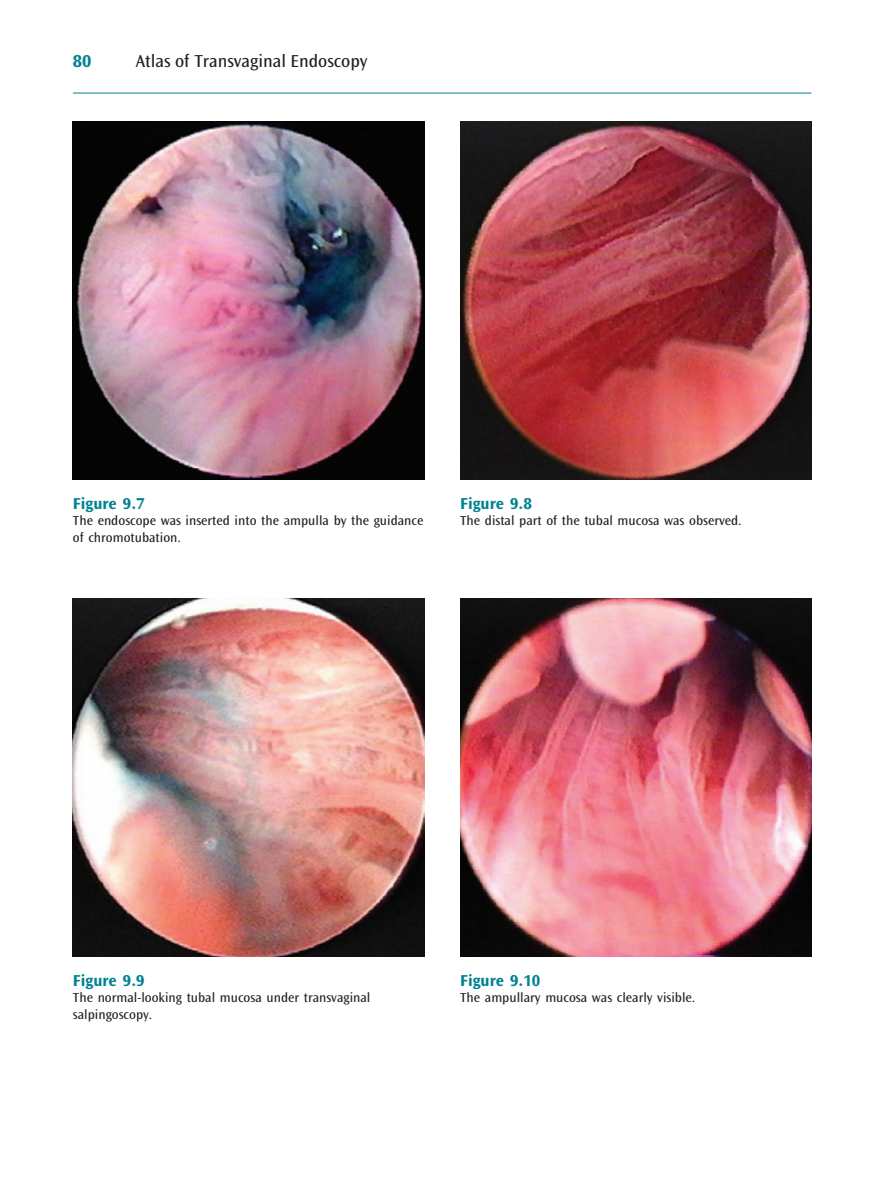
<style>
.page{position:relative;width:887px;height:1193px;background:#fff}
.page>*{position:absolute;margin:0;border:0;box-sizing:border-box;transform-origin:0 0}
.t1{font:18px "Ocean Sans";color:#231f20}
.t2{font:700 18px "Ocean Sans";color:#008293}
.t3{font:700 16.5px "Ocean Sans";color:#008293}
.t4{font:13.5px/16.5px "Ocean Sans";color:#231f20}
</style>
<div class="page">
<img style="left:72px;top:92px;width:740px;height:865px">
<h1 class="t2" style="left:73px;top:54px;width:20px">80</h1>
<h1 class="t1" style="left:136px;top:54px;width:233px">Atlas of Transvaginal Endoscopy</h1>
<p class="t3" style="left:73px;top:497px;width:73px">Figure 9.7</p>
<p class="t4" style="left:73px;top:514px;width:352px">The endoscope was inserted into the ampulla by the guidance of chromotubation.</p>
<p class="t3" style="left:460px;top:497px;width:73px">Figure 9.8</p>
<p class="t4" style="left:460px;top:514px;width:283px">The distal part of the tubal mucosa was observed.</p>
<p class="t3" style="left:73px;top:974px;width:73px">Figure 9.9</p>
<p class="t4" style="left:73px;top:991px;width:299px">The normal-looking tubal mucosa under transvaginal salpingoscopy.</p>
<p class="t3" style="left:460px;top:974px;width:82px">Figure 9.10</p>
<p class="t4" style="left:460px;top:991px;width:237px">The ampullary mucosa was clearly visible.</p>
</div>
